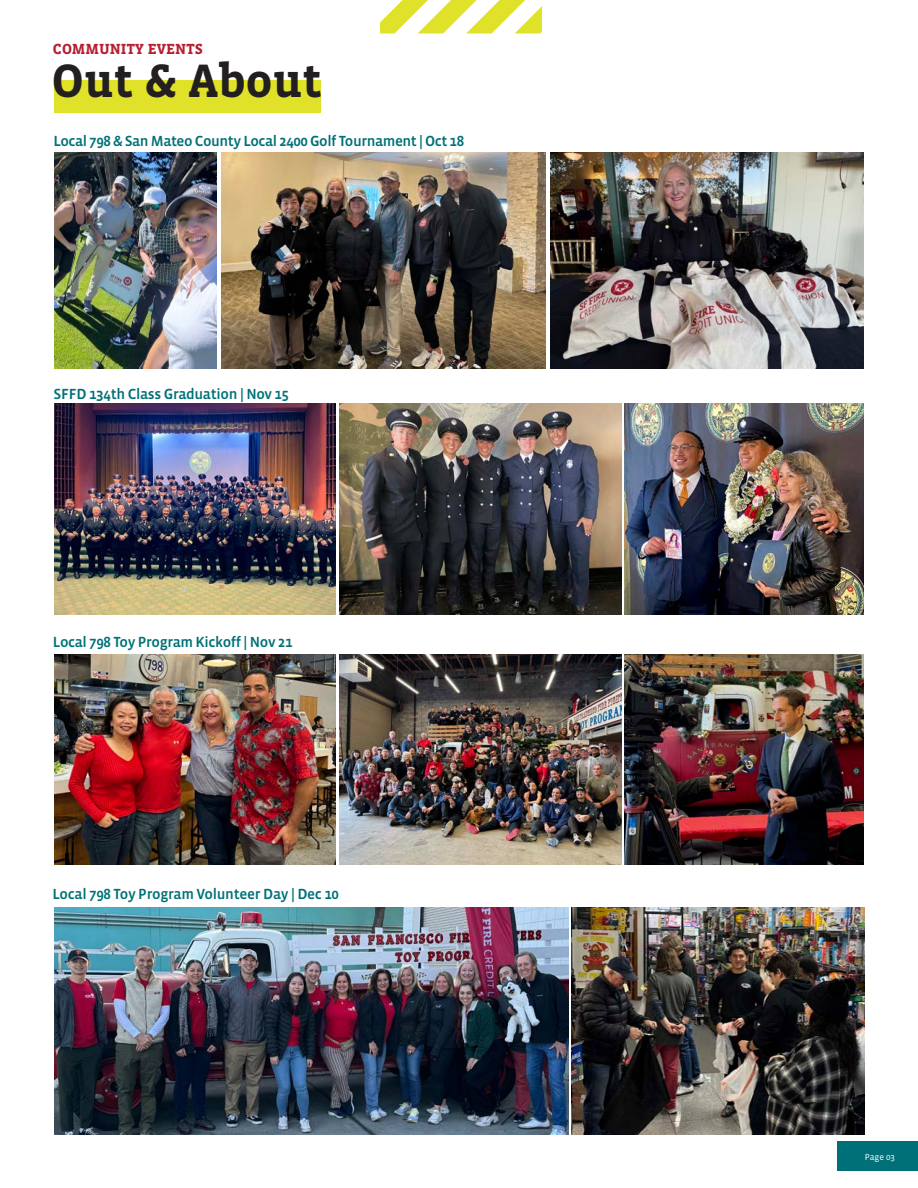
<style>
.page{position:relative;width:918px;height:1188px;background:#fff}
.page>*{position:absolute;margin:0;border:0;box-sizing:border-box;transform-origin:0 0}
.t1{font:700 48px "Vista Slab OTCE";color:#231f20}
.t2{font:500 15px "Vista Sans OTCE";letter-spacing:-.025em;color:#007277}
.t3{font:700 15px "Vista Slab OTCE";color:#b71e30}
.t4{font:9px "Vista Sans OTCE";color:#fff}
</style>
<div class="page">
<svg style="left:380px;top:0;width:162px;height:33px"></svg>
<div style="left:54px;top:80px;width:266px;height:32px;background:#dfe229"></div>
<div style="left:837px;top:1141px;width:81px;height:30px;background:#007078"></div>
<img style="left:54px;top:152px;width:162px;height:216px">
<img style="left:221px;top:152px;width:324px;height:216px">
<img style="left:551px;top:152px;width:313px;height:216px">
<img style="left:55px;top:403px;width:280px;height:211px">
<img style="left:54px;top:654px;width:282px;height:211px">
<img style="left:54px;top:907px;width:514px;height:227px">
<img style="left:339px;top:403px;width:282px;height:211px">
<img style="left:339px;top:654px;width:282px;height:211px">
<img style="left:624px;top:403px;width:240px;height:211px">
<img style="left:624px;top:654px;width:240px;height:211px">
<img style="left:571px;top:907px;width:294px;height:227px">
<p class="t3" style="left:53px;top:40px;width:152px">COMMUNITY EVENTS</p>
<p class="t1" style="left:52px;top:53px;width:272px">Out &amp; About</p>
<p class="t2" style="left:53px;top:132px;width:412px">Local 798 &amp; San Mateo County Local 2400 Golf Tournament | Oct 18</p>
<p class="t2" style="left:54px;top:385px;width:237px">SFFD 134th Class Graduation | Nov 15</p>
<p class="t2" style="left:53px;top:633px;width:241px">Local 798 Toy Program Kickoff | Nov 21</p>
<p class="t2" style="left:52px;top:886px;width:288px">Local 798 Toy Program Volunteer Day | Dec 10</p>
<p class="t4" style="left:865px;top:1151px;width:32px">Page 03</p>
</div>
